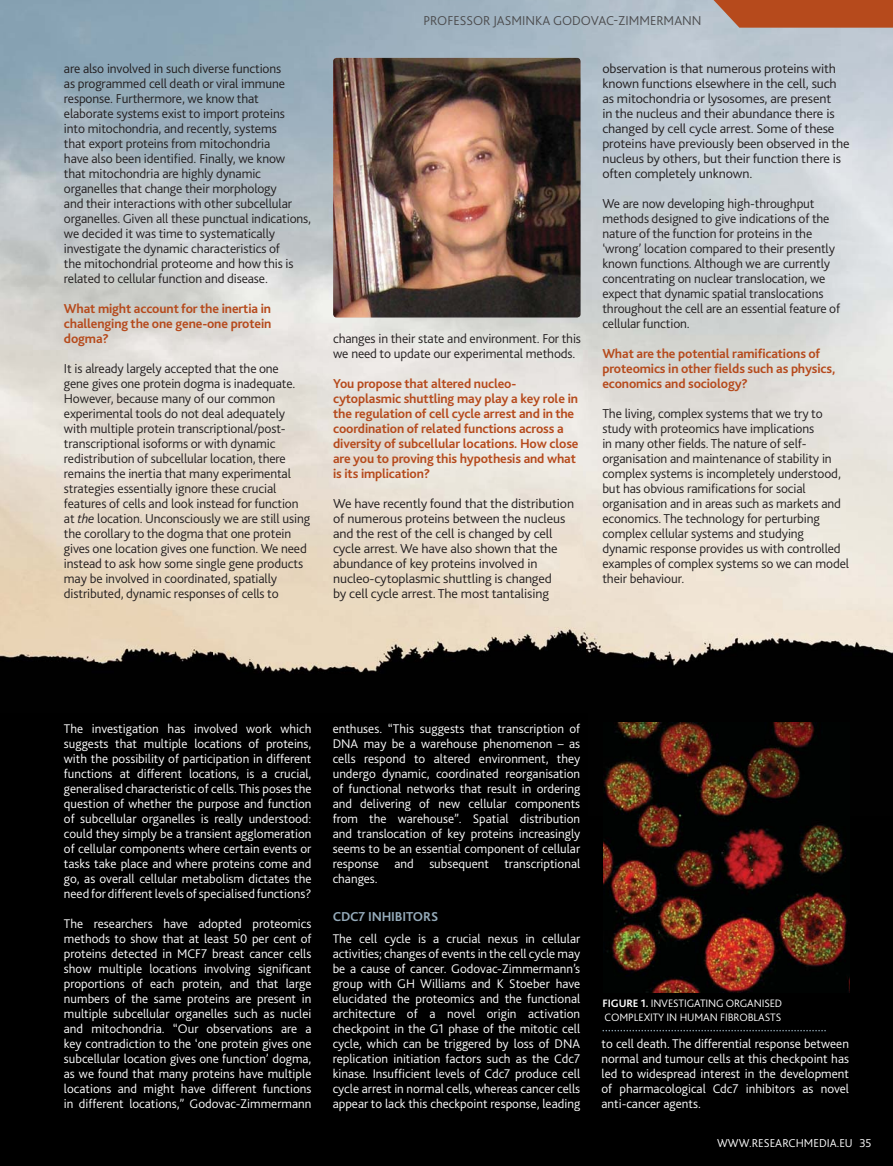
<style>
.page{position:relative;width:893px;height:1166px;background:#fff}
.page>*{position:absolute;margin:0;border:0;box-sizing:border-box;transform-origin:0 0}
.t1{font:300 13.5px/15px "Bliss 2";letter-spacing:-.01em;color:#231f20}
.t2{font:300 13.5px/15px "Bliss 2";letter-spacing:-.01em;color:#231f20;scale:1.04 1}
.t3{font:700 13.5px/15px "Bliss 2";letter-spacing:-.01em;color:#b64a1c}
.t4{font:300 13.5px "Bliss 2";color:#4c4c4e}
.t5{font:700 13.5px "Bliss 2";letter-spacing:-.01em;color:#96acbb}
.t6{font:300 13.2px/15px "Bliss 2";color:#fff;text-align:justify}
.t7{font:300 12px "Bliss 2";color:#fff}
.t8{font:300 11.25px/14.2px "Bliss 2";letter-spacing:-.01em;color:#fff}
.s1{font-style:italic}
.s2{font-weight:700}
</style>
<div class="page">
<img style="left:0;top:0;width:893px;height:1165px">
<img style="left:333px;top:58px;width:248px;height:259px;border-radius:3px">
<img style="left:603px;top:722px;width:246px;height:270px">
<svg style="left:602px;top:1029px;width:224px;height:2px"></svg>
<svg style="left:702px;top:0;width:191px;height:28px;background:#b65b34"></svg>
<p class="t1" style="left:64px;top:62px;width:249px">are also involved in such diverse functions<br>as programmed cell death or viral immune response. Furthermore, we know that elaborate systems exist to import proteins<br>into mitochondria, and recently, systems<br>that export proteins from mitochondria<br>have also been identified. Finally, we know<br>that mitochondria are highly dynamic organelles that change their morphology<br>and their interactions with other subcellular organelles. Given all these punctual indications, we decided it was time to systematically investigate the dynamic characteristics of<br>the mitochondrial proteome and how this is related to cellular function and disease.</p>
<p class="t3" style="left:64px;top:302px;width:209px;text-align:justify">What might account for the inertia in challenging the one gene-one protein dogma?</p>
<p class="t1" style="left:64px;top:362px;width:248px">It is already largely accepted that the one<br>gene gives one protein dogma is inadequate.<br>However, because many of our common experimental tools do not deal adequately with multiple protein transcriptional/post&shy;transcriptional isoforms or with dynamic redistribution of subcellular location, there remains the inertia that many experimental strategies essentially ignore these crucial features of cells and look instead for function at <span class="s1">the</span> location. Unconsciously we are still using the corollary to the dogma that one protein gives one location gives one function. We need instead to ask how some single gene products may be involved in coordinated, spatially distributed, dynamic responses of cells to</p>
<p class="t4" style="left:423px;top:16px;width:280px">PROFESSOR JASMINKA GODOVAC-ZIMMERMANN</p>
<p class="t1" style="left:333px;top:332px;width:249px">changes in their state and environment. For this we need to update our experimental methods.</p>
<p class="t3" style="left:333px;top:377px;width:247px">You propose that altered nucleo&shy;cytoplasmic shuttling may play a key role in the regulation of cell cycle arrest and in the coordination of related functions across a diversity of subcellular locations. How close are you to proving this hypothesis and what is its implication?</p>
<p class="t2" style="left:333px;top:497px;width:233px">We have recently found that the distribution of numerous proteins between the nucleus and the rest of the cell is changed by cell cycle arrest. We have also shown that the abundance of key proteins involved in nucleo-cytoplasmic shuttling is changed<br>by cell cycle arrest. The most tantalising</p>
<p class="t2" style="left:602px;top:62px;width:239px">observation is that numerous proteins with known functions elsewhere in the cell, such as mitochondria or lysosomes, are present<br>in the nucleus and their abundance there is changed by cell cycle arrest. Some of these proteins have previously been observed in the nucleus by others, but their function there is often completely unknown.</p>
<p class="t1" style="left:602px;top:197px;width:239px">We are now developing high-throughput methods designed to give indications of the nature of the function for proteins in the ‘wrong’ location compared to their presently known functions. Although we are currently concentrating on nuclear translocation, we expect that dynamic spatial translocations throughout the cell are an essential feature of cellular function.</p>
<p class="t3" style="left:602px;top:347px;width:234px">What are the potential ramifications of proteomics in other fields such as physics, economics and sociology?</p>
<p class="t1" style="left:602px;top:407px;width:248px">The living, complex systems that we try to study with proteomics have implications<br>in many other fields. The nature of self&shy;organisation and maintenance of stability in complex systems is incompletely understood, but has obvious ramifications for social organisation and in areas such as markets and economics. The technology for perturbing complex cellular systems and studying dynamic response provides us with controlled examples of complex systems so we can model their behaviour.</p>
<p class="t6" style="left:64px;top:722px;width:249px">The investigation has involved work which suggests that multiple locations of proteins, with the possibility of participation in different functions at different locations, is a crucial, generalised characteristic of cells. This poses the question of whether the purpose and function of subcellular organelles is really understood: could they simply be a transient agglomeration of cellular components where certain events or tasks take place and where proteins come and go, as overall cellular metabolism dictates the need for different levels of specialised functions?</p>
<p class="t6" style="left:64px;top:917px;width:249px">The researchers have adopted proteomics methods to show that at least 50 per cent of proteins detected in MCF7 breast cancer cells show multiple locations involving significant proportions of each protein, and that large numbers of the same proteins are present in multiple subcellular organelles such as nuclei and mitochondria. “Our observations are a key contradiction to the ‘one protein gives one subcellular location gives one function’ dogma, as we found that many proteins have multiple locations and might have different functions in different locations,” Godovac-Zimmermann</p>
<p class="t6" style="left:333px;top:722px;width:249px">enthuses. “This suggests that transcription of DNA may be a warehouse phenomenon – as cells respond to altered environment, they undergo dynamic, coordinated reorganisation of functional networks that result in ordering and delivering of new cellular components from the warehouse”. Spatial distribution and translocation of key proteins increasingly seems to be an essential component of cellular response and subsequent transcriptional changes.</p>
<p class="t5" style="left:333px;top:910px;width:107px">CDC7 INHIBITORS</p>
<p class="t6" style="left:333px;top:932px;width:249px">The cell cycle is a crucial nexus in cellular activities; changes of events in the cell cycle may be a cause of cancer. Godovac-Zimmermann’s group with GH Williams and K Stoeber have elucidated the proteomics and the functional architecture of a novel origin activation checkpoint in the G1 phase of the mitotic cell cycle, which can be triggered by loss of DNA replication initiation factors such as the Cdc7 kinase. Insufficient levels of Cdc7 produce cell cycle arrest in normal cells, whereas cancer cells appear to lack this checkpoint response, leading</p>
<p class="t8" style="left:602px;top:997px;width:181px"><span class="s2">FIGURE 1.</span> INVESTIGATING ORGANISED<br>COMPLEXITY IN HUMAN FIBROBLASTS</p>
<p class="t6" style="left:601px;top:1037px;width:249px">to cell death. The differential response between normal and tumour cells at this checkpoint has led to widespread interest in the development of pharmacological Cdc7 inhibitors as novel anti-cancer agents.</p>
<p class="t7" style="left:717px;top:1138px;width:156px">WWW.RESEARCHMEDIA.EU 35</p>
</div>
